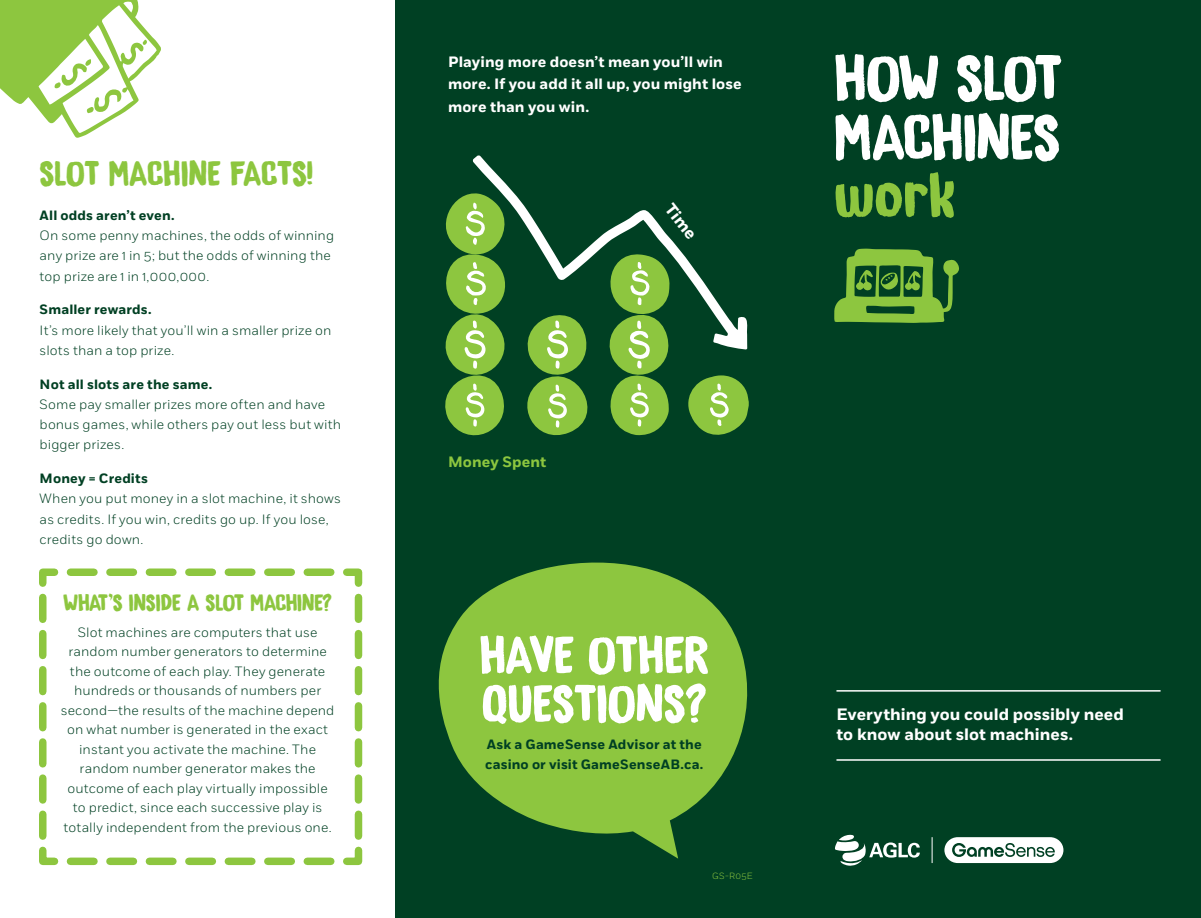
<style>
.page{position:relative;width:1201px;height:918px;background:#fff}
.page>*{position:absolute;margin:0;border:0;box-sizing:border-box;transform-origin:0 0}
.t1{font:66px/59.4px "Game Sense Hand";letter-spacing:-.015em;color:#fff}
.t2{font:66px "Game Sense Hand";color:#8dc63f}
.t3{font:54px/48.6px "Game Sense Hand";letter-spacing:-.01em;color:#fff}
.t4{font:36px "Game Sense Hand";letter-spacing:-.015em;color:#8dc63f}
.t5{font:24px "Game Sense Hand";color:#8dc63f}
.t6{font:700 16.5px/19.8px "Fort";color:#fff}
.t7{font:700 15px/22.5px "Fort";letter-spacing:.005em;color:#fff}
.t8{font:700 15px "Fort";letter-spacing:.005em;color:#8dc63f}
.t9{font:300 13.5px/19.5px "Fort";letter-spacing:.01em;color:#004023}
.t10{font:700 13.5px/20.2px "Fort";letter-spacing:.01em;color:#004023}
.t11{font:300 9px "Fort";letter-spacing:.04em;color:#8dc63f}
</style>
<div class="page">
<div style="left:395px;top:0;width:806px;height:918px;background:#004023"></div>
<svg style="left:438px;top:562px;width:310px;height:297px;fill:#8dc63f"></svg>
<svg style="left:834px;top:249px;width:125px;height:74px"></svg>
<svg style="left:0;top:0;width:161px;height:138px"></svg>
<hr style="left:836px;top:690px;width:324px;height:2px;background:#fff">
<hr style="left:836px;top:759px;width:324px;height:2px;background:#fff">
<svg style="left:39px;top:568px;width:324px;height:298px"></svg>
<svg style="left:688px;top:375px;width:61px;height:60px"></svg>
<svg style="left:445px;top:193px;width:224px;height:243px"></svg>
<svg style="left:472px;top:155px;width:276px;height:195px"></svg>
<svg style="left:835px;top:835px;width:85px;height:31px"></svg>
<svg style="left:932px;top:837px;width:1px;height:26px"></svg>
<svg style="left:944px;top:837px;width:119px;height:26px;background:#c5d3cd"></svg>
<h3 class="t4" style="left:40px;top:152px;width:275px">SLOT MACHINE FACTS!</h3>
<p class="t10" style="left:40px;top:205px;width:136px">All odds aren’t even.</p>
<p class="t9" style="left:40px;top:225px;width:296px;line-height:20.2px">On some penny machines, the odds of winning any prize are 1 in 5; but the odds of winning the top prize are 1 in 1,000,000.</p>
<p class="t10" style="left:40px;top:300px;width:114px">Smaller rewards.</p>
<p class="t9" style="left:40px;top:320px;width:293px;line-height:20.2px">It’s more likely that you’ll win a smaller prize on slots than a top prize.</p>
<p class="t10" style="left:40px;top:374px;width:174px">Not all slots are the same.</p>
<p class="t9" style="left:40px;top:394px;width:303px;line-height:20.2px">Some pay smaller prizes more often and have bonus games, while others pay out less but with bigger prizes.</p>
<p class="t10" style="left:40px;top:469px;width:110px">Money = Credits</p>
<p class="t9" style="left:40px;top:489px;width:303px;line-height:20.2px">When you put money in a slot machine, it shows as credits. If you win, credits go up. If you lose, credits go down.</p>
<h3 class="t5" style="left:63px;top:588px;width:270px">WHAT’S INSIDE A SLOT MACHINE?</h3>
<p class="t9" style="left:61px;top:623px;width:275px;text-align:center">Slot machines are computers that use random number generators to determine the outcome of each play. They generate hundreds or thousands of numbers per second—the results of the machine depend on what number is generated in the exact instant you activate the machine. The random number generator makes the outcome of each play virtually impossible to predict, since each successive play is totally independent from the previous one.</p>
<p class="t7" style="left:448px;top:51px;width:295px">Playing more doesn’t mean you’ll win more. If you add it all up, you might lose more than you win.</p>
<p class="t6" style="left:676px;top:199px;width:42px;rotate:52deg">Time</p>
<h1 class="t1" style="left:834px;top:48px;width:230px">HOW SLOT<br>MACHINES</h1>
<h1 class="t2" style="left:834px;top:154px;width:122px">work</h1>
<p class="t8" style="left:448px;top:452px;width:100px">Money Spent</p>
<h2 class="t3" style="left:479px;top:631px;width:231px">HAVE OTHER<br>QUESTIONS?</h2>
<p class="t10" style="left:485px;top:735px;width:220px">Ask a GameSense Advisor at the casino or visit GameSenseAB.ca.</p>
<p class="t11" style="left:712px;top:871px;width:42px">GS-R05E</p>
<p class="t6" style="left:836px;top:705px;width:289px">Everything you could possibly need to know about slot machines.</p>
</div>
